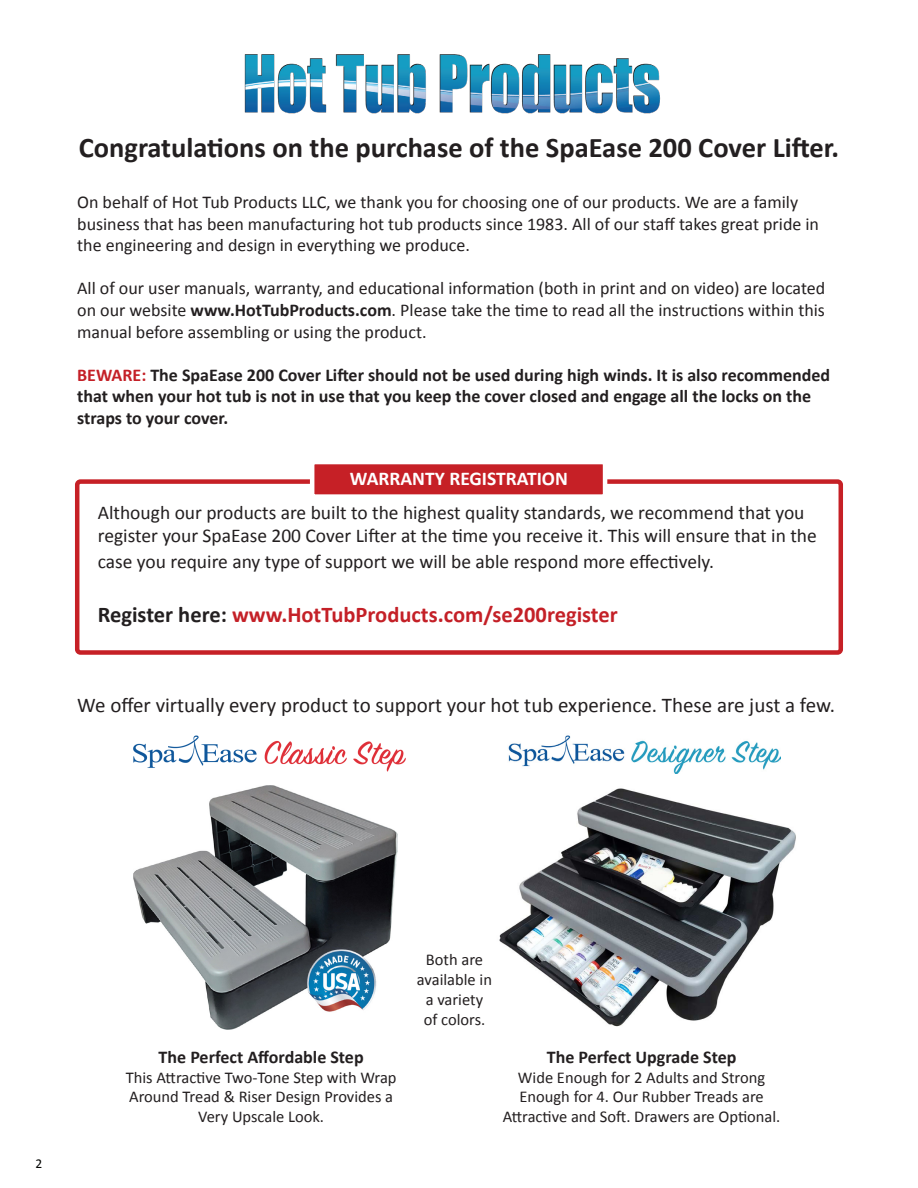
<style>
.page{position:relative;width:918px;height:1188px;background:#fff}
.page>*{position:absolute;margin:0;border:0;box-sizing:border-box;transform-origin:0 0}
.t1{font:700 28.5px "Calibri";color:#231f20}
.t2{font:700 22.5px "Calibri";color:#c42027}
.t3{font:21px "Calibri";color:#231f20}
.t4{font:19.5px/23.4px "Calibri";color:#231f20}
.t5{font:700 19.5px "Calibri";color:#fff}
.t6{font:18px/21.6px "Calibri";color:#231f20}
.t7{font:700 18px/21.6px "Calibri";color:#231f20}
.t8{font:16.5px/19.8px "Calibri";color:#231f20}
.t9{font:13.5px "Calibri";color:#040503}
.s1{font-weight:700}
.s2{color:#c42027}
.s3{color:#231f20}
</style>
<div class="page">
<img style="left:244px;top:55px;width:417px;height:58px">
<img style="left:499px;top:788px;width:297px;height:239px">
<img style="left:133px;top:785px;width:265px;height:245px">
<img style="left:133px;top:735px;width:272px;height:37px">
<img style="left:508px;top:735px;width:273px;height:38px">
<div style="left:75px;top:479px;width:768px;height:176px;border:4px solid #c62026;border-radius:3px"></div>
<div style="left:310px;top:460px;width:297px;height:39px;background:#c62026;border:4px solid #fff"></div>
<p class="t1" style="left:79px;top:128px;width:762px">Congratulations on the purchase of the SpaEase 200 Cover Lifter.</p>
<p class="t6" style="left:77px;top:191px;width:723px">On behalf of Hot Tub Products LLC, we thank you for choosing one of our products. We are a family</p>
<p class="t6" style="left:77px;top:212px;width:743px">business that has been manufacturing hot tub products since 1983. All of our staff takes great pride in the engineering and design in everything we produce.</p>
<p class="t6" style="left:77px;top:277px;width:750px;text-align:justify">All of our user manuals, warranty, and educational information (both in print and on video) are located on our website <span class="s1">www.HotTubProducts.com</span>. Please take the time to read all the instructions within this manual before assembling or using the product.</p>
<p class="t7" style="left:77px;top:363px;width:755px"><span class="s2">BEWARE:</span> The SpaEase 200 Cover Lifter should not be used during high winds. It is also recommended that when your hot tub is not in use that you keep the cover closed and engage all the locks on the straps to your cover.</p>
<p class="t5" style="left:350px;top:465px;width:220px">WARRANTY REGISTRATION</p>
<p class="t4" style="left:98px;top:500px;width:721px">Although our products are built to the highest quality standards, we recommend that you register your SpaEase 200 Cover Lifter at the time you receive it. This will ensure that in the</p>
<p class="t4" style="left:98px;top:549px;width:618px">case you require any type of support we will be able respond more effectively.</p>
<p class="t2" style="left:98px;top:598px;width:522px"><span class="s3">Register here:</span> www.HotTubProducts.com/se200register</p>
<p class="t3" style="left:77px;top:690px;width:759px">We offer virtually every product to support your hot tub experience. These are just a few.</p>
<p class="t9" style="left:36px;top:1154px;width:8px">2</p>
<p class="t7" style="left:159px;top:1045px;width:207px">The Perfect Affordable Step</p>
<p class="t8" style="left:126px;top:1067px;width:272px">This Attractive Two-Tone Step with Wrap<br>Around Tread &amp; Riser Design Provides a</p>
<p class="t8" style="left:198px;top:1106px;width:127px">Very Upscale Look.</p>
<p class="t8" style="left:426px;top:950px;width:59px">Both are</p>
<p class="t8" style="left:417px;top:969px;width:77px">available in</p>
<p class="t8" style="left:426px;top:989px;width:59px">a variety</p>
<p class="t8" style="left:424px;top:1009px;width:63px">of colors.</p>
<p class="t7" style="left:547px;top:1045px;width:191px">The Perfect Upgrade Step</p>
<p class="t8" style="left:518px;top:1067px;width:249px">Wide Enough for 2 Adults and Strong</p>
<p class="t8" style="left:519px;top:1087px;width:246px">Enough for 4. Our Rubber Treads are</p>
<p class="t8" style="left:503px;top:1106px;width:279px">Attractive and Soft. Drawers are Optional.</p>
</div>
